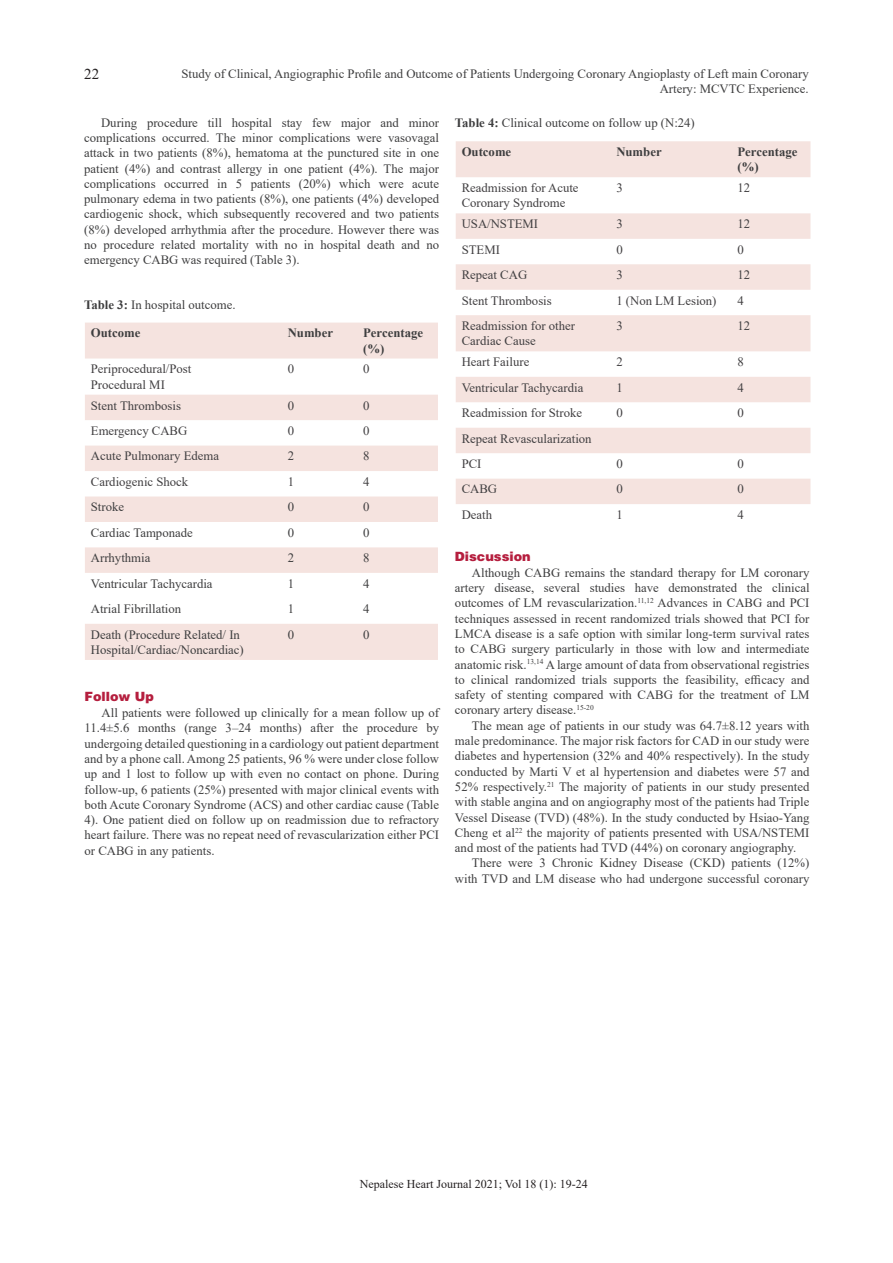
<style>
.page{position:relative;width:893px;height:1263px;background:#fff}
.page>*{position:absolute;margin:0;border:0;box-sizing:border-box;transform-origin:0 0}
.t1{font:15px "Times New Roman";color:#231f20}
.t2{font:12.75px/15.3px "Times New Roman";color:#3e3e3f;text-align:justify}
.t3{font:12.75px/15.3px "Times New Roman";color:#413f41}
.t4{font:700 12.75px/15.3px "Times New Roman";color:#3e3e3f}
.t5{font:900 12.75px "Helvetica LT Std";color:#b51e3e}
.t6{font:12px "Times New Roman";color:#231f20}
.s1{font-weight:700}
</style>
<div class="page">
<div style="left:85px;top:323px;width:353px;height:35px;background:#f5e3df"></div>
<svg style="left:85px;top:395px;width:353px;height:265px;fill:#f5e3df"></svg>
<div style="left:456px;top:141px;width:354px;height:36px;background:#f5e3df"></div>
<svg style="left:456px;top:213px;width:354px;height:291px;fill:#f5e3df"></svg>
<p class="t1" style="left:84px;top:64px;width:17px">22</p>
<p class="t2" style="left:181px;top:65px;width:629px;text-align:right">Study of Clinical, Angiographic Profile and Outcome of Patients Undergoing Coronary Angioplasty of Left main Coronary<br>Artery: MCVTC Experience.</p>
<p class="t2" style="left:84px;top:114px;width:357px;text-indent:17px">During procedure till hospital stay few major and minor complications occurred. The minor complications were vasovagal attack in two patients (8%), hematoma at the punctured site in one patient (4%) and contrast allergy in one patient (4%). The major complications occurred in 5 patients (20%) which were acute pulmonary edema in two patients (8%), one patients (4%) developed cardiogenic shock, which subsequently recovered and two patients (8%) developed arrhythmia after the procedure. However there was no procedure related mortality with no in hospital death and no emergency CABG was required (Table 3).</p>
<p class="t2" style="left:84px;top:296px;width:153px"><span class="s1">Table 3:</span> In hospital outcome.</p>
<p class="t4" style="left:91px;top:325px;width:51px">Outcome</p>
<p class="t4" style="left:288px;top:325px;width:47px">Number</p>
<p class="t4" style="left:363px;top:325px;width:61px">Percentage (%)</p>
<p class="t3" style="left:91px;top:361px;width:102px">Periprocedural/Post<br>Procedural MI</p>
<p class="t3" style="left:288px;top:361px;width:8px">0</p>
<p class="t3" style="left:363px;top:361px;width:8px">0</p>
<p class="t3" style="left:91px;top:397px;width:92px">Stent Thrombosis</p>
<p class="t3" style="left:288px;top:397px;width:8px">0</p>
<p class="t3" style="left:363px;top:397px;width:8px">0</p>
<p class="t3" style="left:91px;top:423px;width:98px">Emergency CABG</p>
<p class="t3" style="left:288px;top:423px;width:8px">0</p>
<p class="t3" style="left:363px;top:423px;width:8px">0</p>
<p class="t3" style="left:91px;top:448px;width:130px">Acute Pulmonary Edema</p>
<p class="t3" style="left:288px;top:448px;width:8px">2</p>
<p class="t3" style="left:363px;top:448px;width:8px">8</p>
<p class="t3" style="left:91px;top:474px;width:99px">Cardiogenic Shock</p>
<p class="t3" style="left:288px;top:474px;width:8px">1</p>
<p class="t3" style="left:363px;top:474px;width:8px">4</p>
<p class="t2" style="left:91px;top:499px;width:35px">Stroke</p>
<p class="t2" style="left:288px;top:499px;width:8px">0</p>
<p class="t3" style="left:363px;top:499px;width:8px">0</p>
<p class="t2" style="left:91px;top:524px;width:103px">Cardiac Tamponade</p>
<p class="t2" style="left:288px;top:524px;width:8px">0</p>
<p class="t2" style="left:363px;top:524px;width:8px">0</p>
<p class="t2" style="left:91px;top:550px;width:61px">Arrhythmia</p>
<p class="t2" style="left:288px;top:550px;width:8px">2</p>
<p class="t2" style="left:363px;top:550px;width:8px">8</p>
<p class="t2" style="left:91px;top:575px;width:123px">Ventricular Tachycardia</p>
<p class="t2" style="left:288px;top:575px;width:8px">1</p>
<p class="t2" style="left:363px;top:575px;width:8px">4</p>
<p class="t2" style="left:91px;top:601px;width:92px">Atrial Fibrillation</p>
<p class="t2" style="left:288px;top:601px;width:8px">1</p>
<p class="t2" style="left:363px;top:601px;width:8px">4</p>
<p class="t2" style="left:91px;top:626px;width:154px">Death (Procedure Related/ In<br>Hospital/Cardiac/Noncardiac)</p>
<p class="t2" style="left:288px;top:626px;width:8px">0</p>
<p class="t2" style="left:363px;top:626px;width:8px">0</p>
<p class="t5" style="left:85px;top:688px;width:71px">Follow Up</p>
<p class="t2" style="left:85px;top:705px;width:356px;text-indent:17px">All patients were followed up clinically for a mean follow up of 11.4±5.6 months (range 3–24 months) after the procedure by undergoing detailed questioning in a cardiology out patient department and by a phone call. Among 25 patients, 96 % were under close follow up and 1 lost to follow up with even no contact on phone. During follow-up, 6 patients (25%) presented with major clinical events with both Acute Coronary Syndrome (ACS) and other cardiac cause (Table 4). One patient died on follow up on readmission due to refractory heart failure. There was no repeat need of revascularization either PCI or CABG in any patients.</p>
<p class="t2" style="left:455px;top:115px;width:242px"><span class="s1">Table 4:</span> Clinical outcome on follow up (N:24)</p>
<p class="t4" style="left:462px;top:144px;width:51px">Outcome</p>
<p class="t4" style="left:616px;top:144px;width:47px">Number</p>
<p class="t4" style="left:737px;top:144px;width:61px">Percentage (%)</p>
<p class="t3" style="left:462px;top:180px;width:118px">Readmission for Acute<br>Coronary Syndrome</p>
<p class="t3" style="left:616px;top:180px;width:8px">3</p>
<p class="t3" style="left:737px;top:180px;width:14px">12</p>
<p class="t3" style="left:462px;top:216px;width:78px">USA/NSTEMI</p>
<p class="t3" style="left:616px;top:216px;width:8px">3</p>
<p class="t3" style="left:737px;top:216px;width:14px">12</p>
<p class="t3" style="left:462px;top:241px;width:40px">STEMI</p>
<p class="t3" style="left:616px;top:241px;width:8px">0</p>
<p class="t3" style="left:737px;top:241px;width:8px">0</p>
<p class="t3" style="left:462px;top:267px;width:67px">Repeat CAG</p>
<p class="t3" style="left:616px;top:267px;width:8px">3</p>
<p class="t3" style="left:737px;top:267px;width:14px">12</p>
<p class="t3" style="left:462px;top:292px;width:92px">Stent Thrombosis</p>
<p class="t3" style="left:616px;top:292px;width:102px">1 (Non LM Lesion)</p>
<p class="t3" style="left:737px;top:292px;width:8px">4</p>
<p class="t3" style="left:462px;top:318px;width:115px">Readmission for other<br>Cardiac Cause</p>
<p class="t3" style="left:616px;top:318px;width:8px">3</p>
<p class="t3" style="left:737px;top:318px;width:14px">12</p>
<p class="t3" style="left:462px;top:354px;width:69px">Heart Failure</p>
<p class="t3" style="left:616px;top:354px;width:8px">2</p>
<p class="t3" style="left:737px;top:354px;width:8px">8</p>
<p class="t3" style="left:462px;top:379px;width:123px">Ventricular Tachycardia</p>
<p class="t3" style="left:616px;top:379px;width:8px">1</p>
<p class="t3" style="left:737px;top:379px;width:8px">4</p>
<p class="t3" style="left:462px;top:405px;width:122px">Readmission for Stroke</p>
<p class="t3" style="left:616px;top:405px;width:8px">0</p>
<p class="t3" style="left:737px;top:405px;width:8px">0</p>
<p class="t3" style="left:462px;top:430px;width:131px">Repeat Revascularization</p>
<p class="t3" style="left:462px;top:456px;width:21px">PCI</p>
<p class="t3" style="left:616px;top:456px;width:8px">0</p>
<p class="t3" style="left:737px;top:456px;width:8px">0</p>
<p class="t3" style="left:462px;top:481px;width:37px">CABG</p>
<p class="t3" style="left:616px;top:481px;width:8px">0</p>
<p class="t3" style="left:737px;top:481px;width:8px">0</p>
<p class="t3" style="left:462px;top:507px;width:32px">Death</p>
<p class="t3" style="left:616px;top:507px;width:8px">1</p>
<p class="t3" style="left:737px;top:507px;width:8px">4</p>
<p class="t5" style="left:455px;top:548px;width:77px">Discussion</p>
<p class="t2" style="left:455px;top:564px;width:356px;text-indent:17px">Although CABG remains the standard therapy for LM coronary artery disease, several studies have demonstrated the clinical outcomes of LM revascularization.<sup>11,12</sup> Advances in CABG and PCI techniques assessed in recent randomized trials showed that PCI for LMCA disease is a safe option with similar long-term survival rates to CABG surgery particularly in those with low and intermediate anatomic risk.<sup>13,14</sup> A large amount of data from observational registries to clinical randomized trials supports the feasibility, efficacy and safety of stenting compared with CABG for the treatment of LM coronary artery disease.<sup>15-20</sup></p>
<p class="t2" style="left:455px;top:717px;width:356px;text-indent:17px">The mean age of patients in our study was 64.7±8.12 years with male predominance. The major risk factors for CAD in our study were diabetes and hypertension (32% and 40% respectively). In the study conducted by Marti V et al hypertension and diabetes were 57 and 52% respectively.<sup>21</sup> The majority of patients in our study presented with stable angina and on angiography most of the patients had Triple Vessel Disease (TVD) (48%). In the study conducted by Hsiao-Yang Cheng et al<sup>22</sup> the majority of patients presented with USA/NSTEMI and most of the patients had TVD (44%) on coronary angiography.</p>
<p class="t2" style="left:455px;top:855px;width:356px;text-align:right">There were 3 Chronic Kidney Disease (CKD) patients (12%) with TVD and LM disease who had undergone successful coronary</p>
<p class="t6" style="left:360px;top:1176px;width:229px">Nepalese Heart Journal 2021; Vol 18 (1): 19-24</p>
</div>
